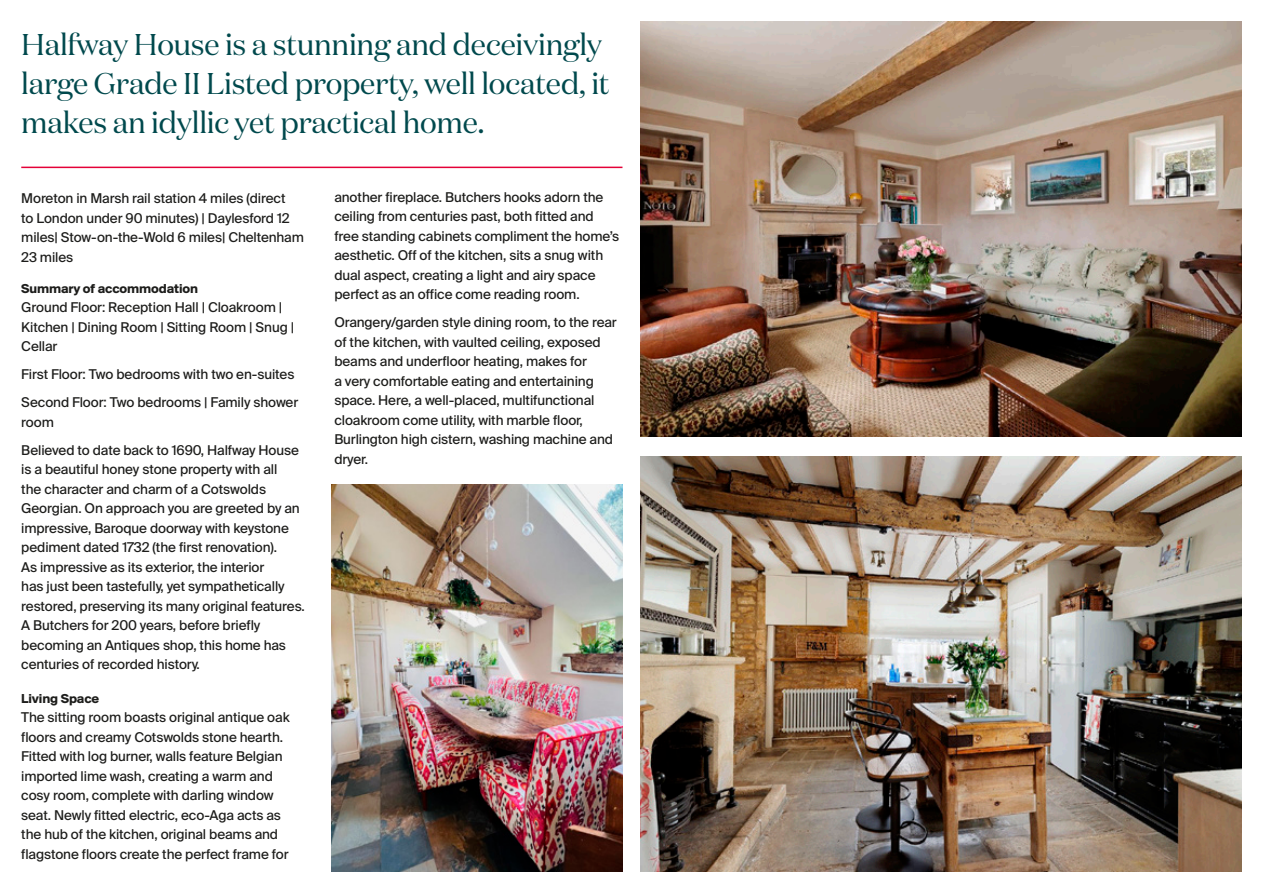
<style>
.page{position:relative;width:1263px;height:893px;background:#fff}
.page>*{position:absolute;margin:0;border:0;box-sizing:border-box;transform-origin:0 0}
.t1{font:30px/39px "Domaine Display";letter-spacing:-.01em;color:#00494d}
.t2{font:13.5px/19.5px "Suisse Intl";letter-spacing:-.01em;color:#1d1d1b}
.t3{font:700 13.5px "Suisse BP Intl";letter-spacing:-.01em;color:#1d1d1b}
</style>
<div class="page">
<img style="left:640px;top:456px;width:602px;height:416px">
<img style="left:640px;top:21px;width:602px;height:416px">
<img style="left:332px;top:485px;width:290px;height:387px">
<hr style="left:21px;top:167px;width:601px;height:1px;background:#e40138">
<h1 class="t1" style="left:21px;top:24px;width:590px">Halfway House is a stunning and deceivingly large Grade II Listed property, well located, it makes an idyllic yet practical home.</h1>
<p class="t2" style="left:21px;top:189px;width:284px">Moreton in Marsh rail station 4 miles (direct<br>to London under 90 minutes) | Daylesford 12 miles| Stow-on-the-Wold 6 miles| Cheltenham 23 miles</p>
<p class="t3" style="left:21px;top:280px;width:178px">Summary of accommodation</p>
<p class="t2" style="left:21px;top:298px;width:274px">Ground Floor: Reception Hall | Cloakroom |<br>Kitchen | Dining Room | Sitting Room | Snug |<br>Cellar</p>
<p class="t2" style="left:21px;top:360px;width:278px;line-height:28px">First Floor: Two bedrooms with two en-suites<br>Second Floor: Two bedrooms | Family shower</p>
<p class="t2" style="left:21px;top:408px;width:279px;line-height:28px">room<br>Believed to date back to 1690, Halfway House</p>
<p class="t2" style="left:21px;top:460px;width:285px">is a beautiful honey stone property with all<br>the character and charm of a Cotswolds Georgian. On approach you are greeted by an impressive, Baroque doorway with keystone pediment dated 1732 (the first renovation).<br>As impressive as its exterior, the interior<br>has just been tastefully, yet sympathetically restored, preserving its many original features.<br>A Butchers for 200 years, before briefly becoming an Antiques shop, this home has centuries of recorded history.</p>
<p class="t3" style="left:21px;top:690px;width:80px">Living Space</p>
<p class="t2" style="left:21px;top:708px;width:270px">The sitting room boasts original antique oak floors and creamy Cotswolds stone hearth.<br>Fitted with log burner, walls feature Belgian imported lime wash, creating a warm and cosy room, complete with darling window seat. Newly fitted electric, eco-Aga acts as the hub of the kitchen, original beams and flagstone floors create the perfect frame for</p>
<p class="t2" style="left:334px;top:187px;width:286px">another fireplace. Butchers hooks adorn the ceiling from centuries past, both fitted and free standing cabinets compliment the home’s aesthetic. Off of the kitchen, sits a snug with dual aspect, creating a light and airy space perfect as an office come reading room.</p>
<p class="t2" style="left:334px;top:313px;width:284px">Orangery/garden style dining room, to the rear of the kitchen, with vaulted ceiling, exposed beams and underfloor heating, makes for<br>a very comfortable eating and entertaining space. Here, a well-placed, multifunctional cloakroom come utility, with marble floor, Burlington high cistern, washing machine and dryer.</p>
</div>
